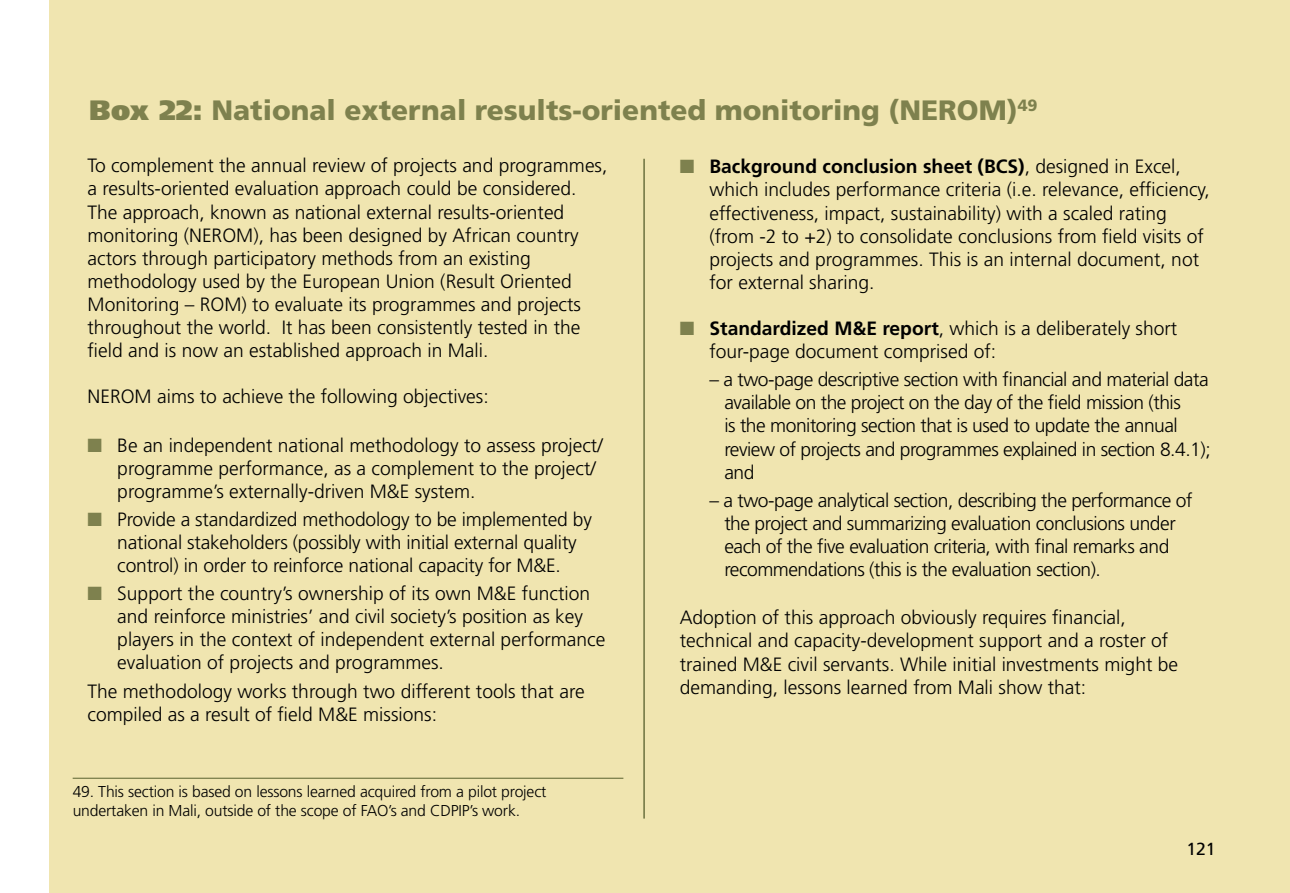
<style>
.page{position:relative;width:1290px;height:893px;background:#fff}
.page>*{position:absolute;margin:0;border:0;box-sizing:border-box;transform-origin:0 0}
.t1{font:900 28px "Frutiger LT Std";color:#7e814e}
.t2{font:300 19.25px/23.1px "Frutiger LT Std";color:#000}
.t3{font:300 19.25px/23.1px "Frutiger LT Std";letter-spacing:-.025em;color:#000}
.t4{font:17.5px "Frutiger LT Std";color:#000}
.t5{font:300 15.75px/18.9px "Frutiger LT Std";letter-spacing:-.01em;color:#000}
.s1{font-style:inherit}
.s2{color:#7e814e}
.s3{font-weight:700}
</style>
<div class="page">
<div style="left:50px;top:0;width:1240px;height:893px;background:#f0e5b0"></div>
<hr style="left:643px;top:159px;width:2px;height:660px;background:#7e814e">
<hr style="left:73px;top:778px;width:550px;height:1px;background:#7e814e">
<h1 class="t1" style="left:89px;top:94px;width:950px"><span class="s1">Box 22:</span> National external results-oriented monitoring (NEROM)<sup>49</sup></h1>
<p class="t2" style="left:88px;top:154px;width:521px">To complement the annual review of projects and programmes, a results-oriented evaluation approach could be considered.<br>The approach, known as national external results-oriented monitoring (NEROM), has been designed by African country actors through participatory methods from an existing methodology used by the European Union (Result Oriented Monitoring – ROM) to evaluate its programmes and projects throughout the world. It has been consistently tested in the field and is now an established approach in Mali.</p>
<p class="t2" style="left:88px;top:385px;width:403px">NEROM aims to achieve the following objectives:</p>
<p class="t2" style="left:117px;top:434px;width:487px;text-indent:-30px"><span class="s2">■</span> Be an independent national methodology to assess project/ programme performance, as a complement to the project/ programme’s externally-driven M&amp;E system.</p>
<p class="t2" style="left:117px;top:508px;width:476px;text-indent:-30px"><span class="s2">■</span> Provide a standardized methodology to be implemented by national stakeholders (possibly with initial external quality control) in order to reinforce national capacity for M&amp;E.</p>
<p class="t2" style="left:117px;top:582px;width:490px;text-indent:-30px"><span class="s2">■</span> Support the country’s ownership of its own M&amp;E function and reinforce ministries’ and civil society’s position as key players in the context of independent external performance evaluation of projects and programmes.</p>
<p class="t2" style="left:88px;top:680px;width:499px">The methodology works through two different tools that are compiled as a result of field M&amp;E missions:</p>
<p class="t5" style="left:73px;top:782px;width:475px">49. This section is based on lessons learned acquired from a pilot project undertaken in Mali, outside of the scope of FAO’s and CDPIP’s work.</p>
<p class="t2" style="left:709px;top:155px;width:502px;text-indent:-30px"><span class="s2">■</span> <span class="s3">Background conclusion sheet (BCS)</span>, designed in Excel, which includes performance criteria (i.e. relevance, efficiency, effectiveness, impact, sustainability) with a scaled rating (from -2 to +2) to consolidate conclusions from field visits of projects and programmes. This is an internal document, not for external sharing.</p>
<p class="t2" style="left:709px;top:317px;width:469px;text-indent:-30px"><span class="s2">■</span> <span class="s3">Standardized M&amp;E report</span>, which is a deliberately short four-page document comprised of:</p>
<p class="t3" style="left:724px;top:368px;width:488px;text-indent:-15px">– a two-page descriptive section with financial and material data available on the project on the day of the field mission (this<br>is the monitoring section that is used to update the annual review of projects and programmes explained in section 8.4.1); and</p>
<p class="t3" style="left:724px;top:489px;width:470px;text-indent:-15px">– a two-page analytical section, describing the performance of the project and summarizing evaluation conclusions under each of the five evaluation criteria, with final remarks and recommendations (this is the evaluation section).</p>
<p class="t2" style="left:680px;top:606px;width:500px">Adoption of this approach obviously requires financial, technical and capacity-development support and a roster of trained M&amp;E civil servants. While initial investments might be demanding, lessons learned from Mali show that:</p>
<p class="t4" style="left:1186px;top:839px;width:31px">121</p>
</div>
